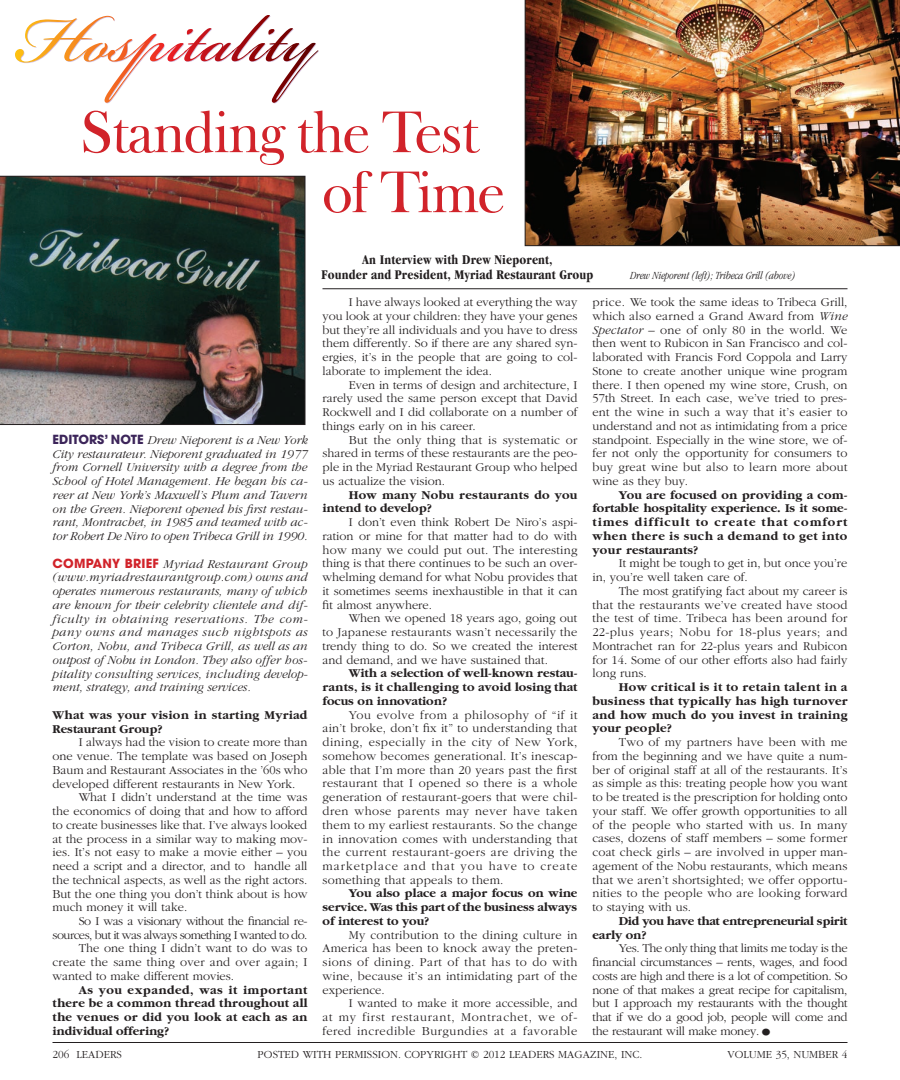
<style>
.page{position:relative;width:900px;height:1080px;background:#fff}
.page>*{position:absolute;margin:0;border:0;box-sizing:border-box;transform-origin:0 0}
.t1{font:60px/60px "Frys Baskerville BT";letter-spacing:-.04em;color:#d1232a}
.t2{font:700 condensed 13.75px/15px "Garamond";letter-spacing:.01em;color:#231f20;text-align:center}
.t3{font:300 12.5px/13.8px "Garamond";color:#231f20;text-align:justify}
.t4{font:italic 300 12.5px/13.8px "Garamond";color:#231f20;text-align:justify}
.t5{font:700 12.5px/13.8px "Garamond";letter-spacing:.02em;color:#231f20;text-align:justify}
.t6{font:300 12.5px "Garamond";letter-spacing:-.04em;color:#231f20}
.t7{font:700 12.5px/13.8px "Garamond";letter-spacing:-.02em;color:#231f20}
.t8{font:300 12.5px "Garamond";letter-spacing:.02em;color:#231f20}
.t9{font:300 11.25px "Garamond";color:#231f20}
.t10{font:italic 300 condensed 11.25px "Garamond";color:#231f20}
.s1{font-family:"Avant Garde";font-weight:700;font-style:normal;color:#3c255a}
.s2{font-family:"Avant Garde";font-weight:700;font-style:normal;color:#d1232a}
.s3{font-style:italic}
.s4{font-size:22.5px}
</style>
<div class="page">
<img style="left:0;top:176px;width:305px;height:249px">
<img style="left:525px;top:0;width:375px;height:246px">
<svg style="left:15px;top:15px;width:304px;height:88px"></svg>
<hr style="left:322px;top:288px;width:526px;height:1px;background:#231f20">
<hr style="left:52px;top:1042px;width:796px;height:1px;background:#231f20">
<h1 class="t1" style="left:322px;top:100px;width:185px;text-indent:-242px">Standing the Test of Time</h1>
<p class="t2" style="left:322px;top:252px;width:274px">An Interview with Drew Nieporent,<br>Founder and President, Myriad Restaurant Group</p>
<p class="t10" style="left:630px;top:269px;width:167px">Drew Nieporent (left); Tribeca Grill (above)</p>
<p class="t4" style="left:52px;top:433px;width:257px"><span class="s1">EDITORS’ NOTE</span> Drew Nieporent is a New York City restaurateur. Nieporent graduated in 1977 from Cornell University with a degree from the School of Hotel Management. He began his ca&shy;reer at New York’s Maxwell’s Plum and Tavern on the Green. Nieporent opened his first restau&shy;rant, Montrachet, in 1985 and teamed with ac&shy;tor Robert De Niro to open Tribeca Grill in 1990.</p>
<p class="t4" style="left:52px;top:557px;width:257px"><span class="s2">COMPANY BRIEF</span> Myriad Restaurant Group (www.myriadrestaurantgroup.com) owns and operates numerous restaurants, many of which are known for their celebrity clientele and dif&shy;ficulty in obtaining reservations. The com&shy;pany owns and manages such nightspots as Corton, Nobu, and Tribeca Grill, as well as an outpost of Nobu in London. They also offer hos&shy;pitality consulting services, including develop&shy;ment, strategy, and training services.</p>
<p class="t5" style="left:52px;top:708px;width:256px">What was your vision in starting Myriad<br>Restaurant Group?</p>
<p class="t3" style="left:79px;top:736px;width:230px">I always had the vision to create more than</p>
<p class="t3" style="left:52px;top:749px;width:256px">one venue. The template was based on Joseph</p>
<p class="t3" style="left:52px;top:763px;width:257px">Baum and Restaurant Associates in the ’60s who</p>
<p class="t3" style="left:52px;top:777px;width:244px">developed different restaurants in New York.</p>
<p class="t3" style="left:79px;top:791px;width:230px">What I didn’t understand at the time was</p>
<p class="t3" style="left:52px;top:804px;width:257px">the economics of doing that and how to afford</p>
<p class="t3" style="left:52px;top:818px;width:256px">to create businesses like that. I’ve always looked</p>
<p class="t3" style="left:52px;top:832px;width:257px">at the process in a similar way to making mov-</p>
<p class="t3" style="left:52px;top:846px;width:256px">ies. It’s not easy to make a movie either – you</p>
<p class="t3" style="left:52px;top:859px;width:256px">need a script and a director, and to handle all</p>
<p class="t3" style="left:52px;top:873px;width:256px">the technical aspects, as well as the right actors.</p>
<p class="t3" style="left:52px;top:887px;width:257px">But the one thing you don’t think about is how</p>
<p class="t3" style="left:52px;top:901px;width:136px">much money it will take.</p>
<p class="t6" style="left:79px;top:914px;width:230px">So I was a visionary without the financial re-</p>
<p class="t6" style="left:52px;top:928px;width:257px">sources, but it was always something I wanted to do.</p>
<p class="t3" style="left:79px;top:942px;width:230px">The one thing I didn’t want to do was to</p>
<p class="t8" style="left:52px;top:956px;width:256px">create the same thing over and over again; I</p>
<p class="t3" style="left:52px;top:969px;width:183px">wanted to make different movies.</p>
<p class="t5" style="left:52px;top:983px;width:257px;text-indent:26px">As you expanded, was it important there be a common thread throughout all the venues or did you look at each as an individual offering?</p>
<p class="t3" style="left:322px;top:296px;width:257px;text-indent:26px">I have always looked at everything the way you look at your children: they have your genes but they’re all individuals and you have to dress them differently. So if there are any shared syn&shy;ergies, it’s in the people that are going to col&shy;laborate to implement the idea.</p>
<p class="t3" style="left:322px;top:378px;width:257px;text-indent:26px">Even in terms of design and architecture, I rarely used the same person except that David Rockwell and I did collaborate on a number of things early on in his career.</p>
<p class="t3" style="left:322px;top:433px;width:257px;text-indent:26px">But the only thing that is systematic or shared in terms of these restaurants are the peo&shy;ple in the Myriad Restaurant Group who helped us actualize the vision.</p>
<p class="t5" style="left:322px;top:488px;width:256px;text-indent:26px">How many Nobu restaurants do you intend to develop?</p>
<p class="t3" style="left:322px;top:516px;width:257px;text-indent:26px">I don’t even think Robert De Niro’s aspi&shy;ration or mine for that matter had to do with how many we could put out. The interesting thing is that there continues to be such an over&shy;whelming demand for what Nobu provides that it sometimes seems inexhaustible in that it can fit almost anywhere.</p>
<p class="t3" style="left:322px;top:612px;width:257px;text-indent:26px">When we opened 18 years ago, going out to Japanese restaurants wasn’t necessarily the trendy thing to do. So we created the interest and demand, and we have sustained that.</p>
<p class="t5" style="left:322px;top:667px;width:257px;text-indent:26px">With a selection of well-known restau&shy;rants, is it challenging to avoid losing that focus on innovation?</p>
<p class="t3" style="left:322px;top:708px;width:257px;text-indent:26px">You evolve from a philosophy of “if it ain’t broke, don’t fix it” to understanding that dining, especially in the city of New York, somehow becomes generational. It’s inescap&shy;able that I’m more than 20 years past the first restaurant that I opened so there is a whole generation of restaurant-goers that were chil&shy;dren whose parents may never have taken them to my earliest restaurants. So the change in innovation comes with understanding that the current restaurant-goers are driving the marketplace and that you have to create something that appeals to them.</p>
<p class="t5" style="left:322px;top:887px;width:256px;text-indent:26px">You also place a major focus on wine service. Was this part of the business always of interest to you?</p>
<p class="t3" style="left:322px;top:928px;width:257px;text-indent:26px">My contribution to the dining culture in America has been to knock away the preten&shy;sions of dining. Part of that has to do with wine, because it’s an intimidating part of the experience.</p>
<p class="t3" style="left:322px;top:997px;width:256px;text-indent:26px">I wanted to make it more accessible, and at my first restaurant, Montrachet, we of&shy;fered incredible Burgundies at a favorable</p>
<p class="t3" style="left:592px;top:296px;width:257px">price. We took the same ideas to Tribeca Grill, which also earned a Grand Award from <span class="s3">Wine Spectator</span> – one of only 80 in the world. We then went to Rubicon in San Francisco and col&shy;laborated with Francis Ford Coppola and Larry Stone to create another unique wine program there. I then opened my wine store, Crush, on 57th Street. In each case, we’ve tried to pres&shy;ent the wine in such a way that it’s easier to understand and not as intimidating from a price standpoint. Especially in the wine store, we of&shy;fer not only the opportunity for consumers to buy great wine but also to learn more about wine as they buy.</p>
<p class="t5" style="left:592px;top:488px;width:257px;text-indent:26px">You are focused on providing a com&shy;fortable hospitality experience. Is it some&shy;times difficult to create that comfort when there is such a demand to get into your restaurants?</p>
<p class="t3" style="left:592px;top:557px;width:257px;text-indent:26px">It might be tough to get in, but once you’re in, you’re well taken care of.</p>
<p class="t3" style="left:592px;top:584px;width:257px;text-indent:26px">The most gratifying fact about my career is that the restaurants we’ve created have stood the test of time. Tribeca has been around for 22-plus years; Nobu for 18-plus years; and Montrachet ran for 22-plus years and Rubicon for 14. Some of our other efforts also had fairly long runs.</p>
<p class="t5" style="left:592px;top:681px;width:257px;text-indent:26px">How critical is it to retain talent in a business that typically has high turnover and how much do you invest in training your people?</p>
<p class="t3" style="left:592px;top:736px;width:257px;text-indent:26px">Two of my partners have been with me from the beginning and we have quite a num&shy;ber of original staff at all of the restaurants. It’s as simple as this: treating people how you want to be treated is the prescription for holding onto your staff. We offer growth opportunities to all of the people who started with us. In many cases, dozens of staff members – some former coat check girls – are involved in upper man&shy;agement of the Nobu restaurants, which means that we aren’t shortsighted; we offer opportu&shy;nities to the people who are looking forward to staying with us.</p>
<p class="t7" style="left:592px;top:914px;width:256px;text-indent:26px">Did you have that entrepreneurial spirit early on?</p>
<p class="t3" style="left:592px;top:942px;width:257px;text-indent:26px">Yes. The only thing that limits me today is the financial circumstances – rents, wages, and food costs are high and there is a lot of competition. So none of that makes a great recipe for capitalism, but I approach my restaurants with the thought that if we do a good job, people will come and the restaurant will make money.<span class="s4">•</span></p>
<p class="t9" style="left:52px;top:1048px;width:71px">206 LEADERS</p>
<p class="t9" style="left:258px;top:1048px;width:386px">POSTED WITH PERMISSION. COPYRIGHT © 2012 LEADERS MAGAZINE, INC.</p>
<p class="t9" style="left:728px;top:1048px;width:121px">VOLUME 35, NUMBER 4</p>
</div>
